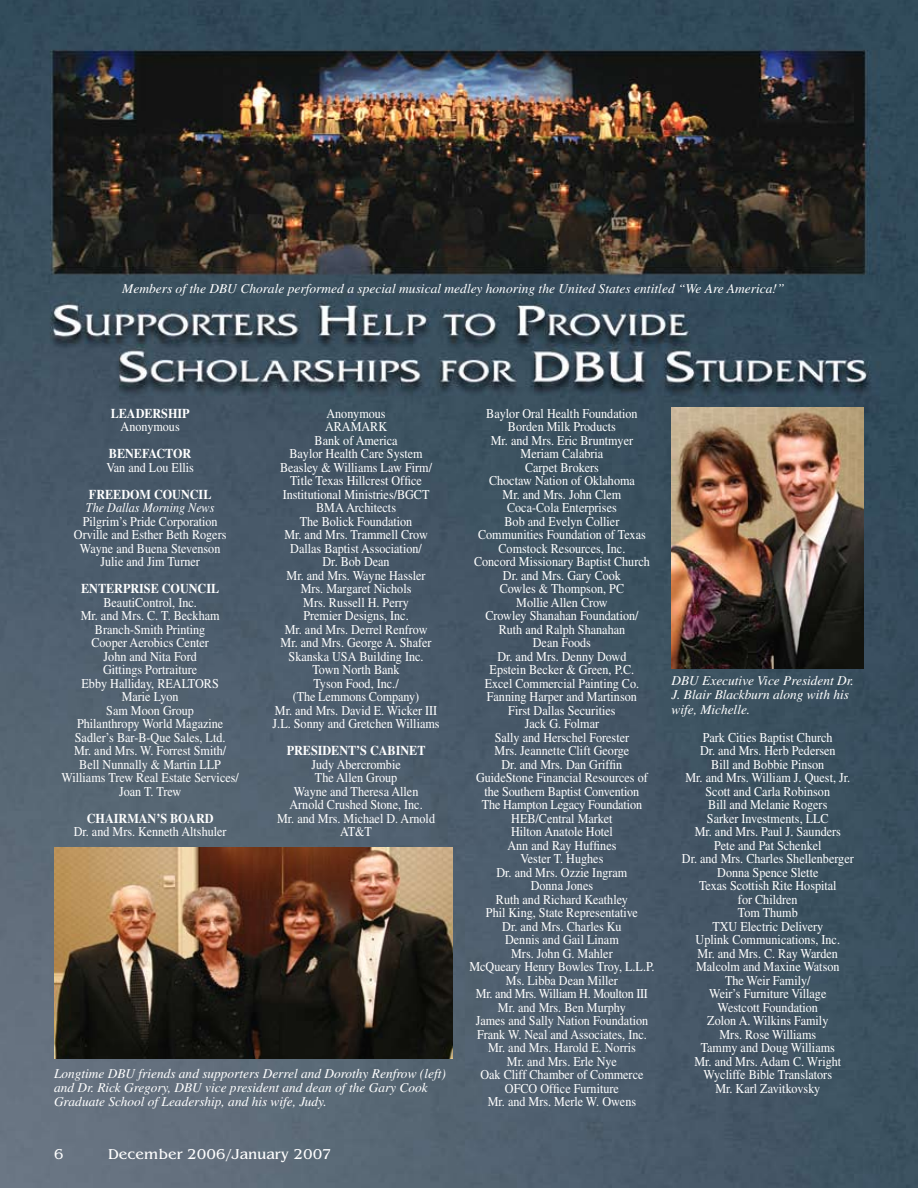
<style>
.page{position:relative;width:918px;height:1188px;background:#fff}
.page>*{position:absolute;margin:0;border:0;box-sizing:border-box;transform-origin:0 0}
.t1{font:15px "Benguiat";color:#fff}
.t2{font:13.5px/13.5px "Times";color:#fff;text-align:center;scale:.9 1}
.t3{font:italic 13.5px/14.2px "Times";color:#fff}
.t4{font:700 13.5px "Times";color:#fff;scale:.9 1}
.t5{font:italic 13.5px "Times";color:#fff;scale:.9 1}
</style>
<div class="page">
<img style="left:0;top:0;width:918px;height:1188px">
<img style="left:672px;top:408px;width:192px;height:260px">
<img style="left:54px;top:848px;width:398px;height:210px">
<p class="t3" style="left:122px;top:281px;width:664px">Members of the DBU Chorale performed a special musical medley honoring the United States entitled “We Are America!”</p>
<p class="t4" style="left:111px;top:405px;width:89px">LEADERSHIP</p>
<p class="t2" style="left:121px;top:420px;width:67px">Anonymous</p>
<p class="t4" style="left:109px;top:446px;width:93px">BENEFACTOR</p>
<p class="t2" style="left:106px;top:460px;width:99px">Van and Lou Ellis</p>
<p class="t4" style="left:89px;top:486px;width:11px">FREEDO</p>
<p class="t4" style="left:140px;top:486px;width:81px">M COUNCIL</p>
<p class="t5" style="left:86px;top:500px;width:144px">The Dallas Morning News</p>
<p class="t2" style="left:74px;top:514px;width:171px">Pilgrim’s Pride Corporation<br>Orville and Esther Beth Rogers<br>Wayne and Buena Stevenson<br>Julie and Jim Turner</p>
<p class="t4" style="left:81px;top:581px;width:10px">ENTERPRISE</p>
<p class="t4" style="left:162px;top:581px;width:65px">COUNCIL</p>
<p class="t2" style="left:61px;top:595px;width:199px">BeautiControl, Inc.<br>Mr. and Mrs. C. T. Beckham<br>Branch-Smith Printing<br>Cooper Aerobics Center<br>John and Nita Ford<br>Gittings Portraiture<br>Ebby Halliday, REALTORS<br>Marie Lyon<br>Sam Moon Group<br>Philanthropy World Magazine<br>Sadler’s Bar-B-Que Sales, Ltd.<br>Mr. and Mrs. W. Forrest Smith/<br>Bell Nunnally &amp; Martin LLP<br>Williams Trew Real Estate Services/<br>Joan T. Trew</p>
<p class="t4" style="left:87px;top:810px;width:10px">CHAIR</p>
<p class="t4" style="left:127px;top:810px;width:68px">MAN’S BOARD</p>
<p class="t2" style="left:74px;top:825px;width:171px">Dr. and Mrs. Kenneth Altshuler</p>
<p class="t2" style="left:273px;top:406px;width:187px">Anonymous<br>ARAMARK<br>Bank of America<br>Baylor Health Care System<br>Beasley &amp; Williams Law Firm/<br>Title Texas Hillcrest Office<br>Institutional Ministries/BGCT<br>BMA Architects<br>The Bolick Foundation<br>Mr. and Mrs. Trammell Crow<br>Dallas Baptist Association/<br>Dr. Bob Dean<br>Mr. and Mrs. Wayne Hassler<br>Mrs. Margaret Nichols<br>Mrs. Russell H. Perry<br>Premier Designs, Inc.<br>Mr. and Mrs. Derrel Renfrow<br>Mr. and Mrs. George A. Shafer<br>Skanska USA Building Inc.<br>Town North Bank<br>Tyson Food, Inc./<br>(The Lemmons Company)<br>Mr. and Mrs. David E. Wicker III<br>J.L. Sonny and Gretchen Williams</p>
<p class="t4" style="left:287px;top:743px;width:10px">PRESIDENT</p>
<p class="t4" style="left:356px;top:743px;width:53px">’S CABINET</p>
<p class="t2" style="left:277px;top:757px;width:177px">Judy Abercrombie<br>The Allen Group<br>Wayne and Theresa Allen<br>Arnold Crushed Stone, Inc.<br>Mr. and Mrs. Michael D. Arnold<br>AT&amp;T</p>
<p class="t3" style="left:54px;top:1066px;width:393px">Longtime DBU friends and supporters Derrel and Dorothy Renfrow (left) and Dr. Rick Gregory, DBU vice president and dean of the Gary Cook<br>Graduate School of Leadership, and his wife, Judy.</p>
<p class="t1" style="left:54px;top:1146px;width:11px">6</p>
<p class="t1" style="left:108px;top:1146px;width:225px">December 2006/January 2007</p>
<p class="t2" style="left:469px;top:406px;width:207px">Baylor Oral Health Foundation<br>Borden Milk Products<br>Mr. and Mrs. Eric Bruntmyer<br>Meriam Calabria<br>Carpet Brokers<br>Choctaw Nation of Oklahoma<br>Mr. and Mrs. John Clem<br>Coca-Cola Enterprises<br>Bob and Evelyn Collier<br>Communities Foundation of Texas<br>Comstock Resources, Inc.<br>Concord Missionary Baptist Church<br>Dr. and Mrs. Gary Cook<br>Cowles &amp; Thompson, PC<br>Mollie Allen Crow<br>Crowley Shanahan Foundation/<br>Ruth and Ralph Shanahan<br>Dean Foods<br>Dr. and Mrs. Denny Dowd<br>Epstein Becker &amp; Green, P.C.<br>Excel Commercial Painting Co.<br>Fanning Harper and Martinson<br>First Dallas Securities<br>Jack G. Folmar<br>Sally and Herschel Forester<br>Mrs. Jeannette Clift George<br>Dr. and Mrs. Dan Griffin<br>GuideStone Financial Resources of the Southern Baptist Convention<br>The Hampton Legacy Foundation<br>HEB/Central Market<br>Hilton Anatole Hotel<br>Ann and Ray Huffines<br>Vester T. Hughes<br>Dr. and Mrs. Ozzie Ingram<br>Donna Jones<br>Ruth and Richard Keathley<br>Phil King, State Representative<br>Dr. and Mrs. Charles Ku<br>Dennis and Gail Linam<br>Mrs. John G. Mahler<br>McQueary Henry Bowles Troy, L.L.P.<br>Ms. Libba Dean Miller<br>Mr. and Mrs. William H. Moulton III<br>Mr. and Mrs. Ben Murphy<br>James and Sally Nation Foundation<br>Frank W. Neal and Associates, Inc.<br>Mr. and Mrs. Harold E. Norris<br>Mr. and Mrs. Erle Nye<br>Oak Cliff Chamber of Commerce<br>OFCO Office Furniture<br>Mr. and Mrs. Merle W. Owens</p>
<p class="t3" style="left:672px;top:673px;width:184px">DBU Executive Vice President Dr.<br>J. Blair Blackburn along with his wife, Michelle.</p>
<p class="t2" style="left:682px;top:730px;width:192px">Park Cities Baptist Church<br>Dr. and Mrs. Herb Pedersen<br>Bill and Bobbie Pinson<br>Mr. and Mrs. William J. Quest, Jr.<br>Scott and Carla Robinson<br>Bill and Melanie Rogers<br>Sarker Investments, LLC<br>Mr. and Mrs. Paul J. Saunders<br>Pete and Pat Schenkel<br>Dr. and Mrs. Charles Shellenberger<br>Donna Spence Slette<br>Texas Scottish Rite Hospital<br>for Children<br>Tom Thumb<br>TXU Electric Delivery<br>Uplink Communications, Inc.<br>Mr. and Mrs. C. Ray Warden<br>Malcolm and Maxine Watson<br>The Weir Family/<br>Weir’s Furniture Village<br>Westcott Foundation<br>Zolon A. Wilkins Family<br>Mrs. Rose Williams<br>Tammy and Doug Williams<br>Mr. and Mrs. Adam C. Wright<br>Wycliffe Bible Translators<br>Mr. Karl Zavitkovsky</p>
</div>
